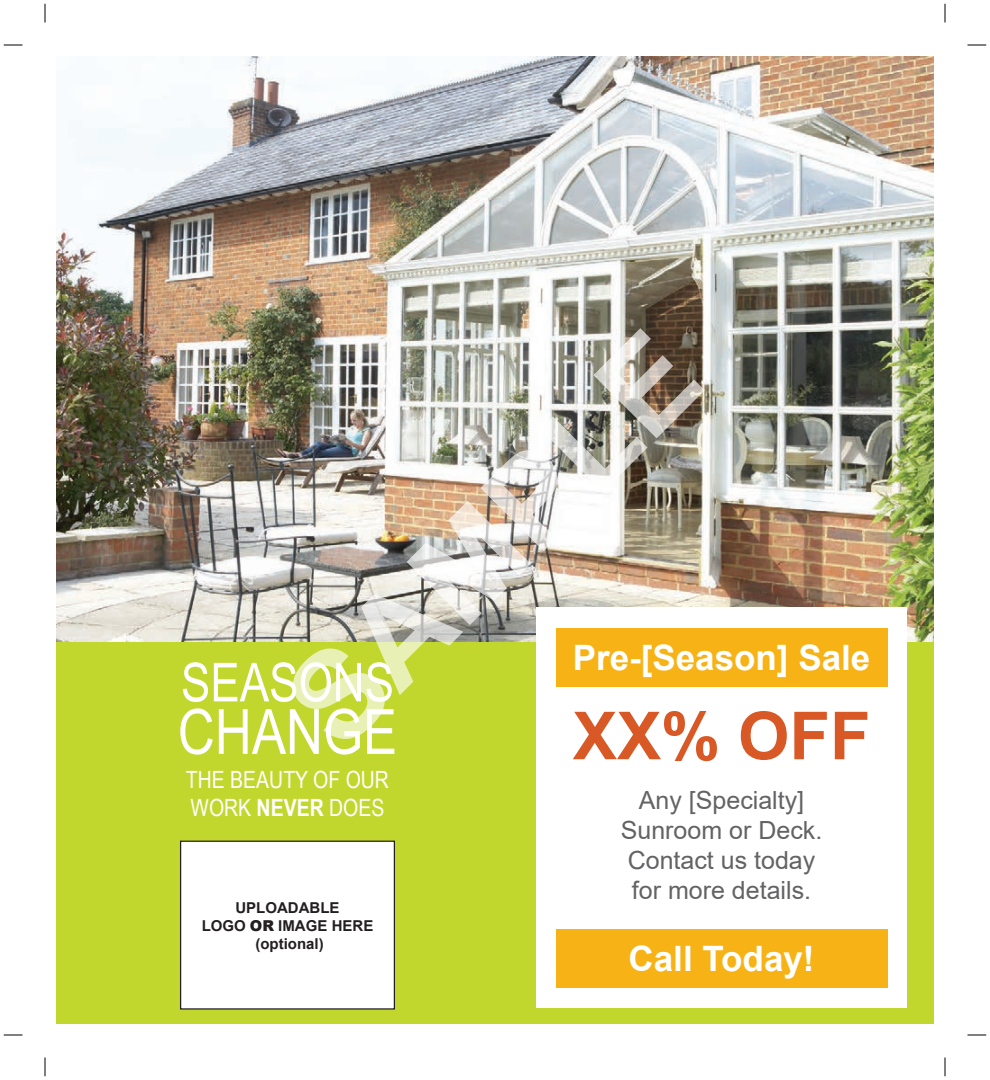
<style>
.page{position:relative;width:990px;height:1080px;background:#fff}
.page>*{position:absolute;margin:0;border:0;box-sizing:border-box;transform-origin:0 0}
.t1{font:700 125px "Arial";color:rgb(255 255 255/.65)}
.t2{font:700 66.25px "Arial";color:#d95926}
.t3{font:62.5px "Arial Narrow";color:#fff}
.t4{font:53.75px "Arial Narrow";color:#fff}
.t5{font:700 35px "Arial";color:#fff}
.t6{font:25px/30px "Arial";color:#636366;text-align:center}
.t7{font:23.75px/28.5px "Arial Narrow";color:#fff}
.t8{font:700 15px/18px "Arial";color:#231f20;text-align:center}
.s1{font-weight:700}
.s2{font-weight:900}
</style>
<div class="page">
<img style="left:56px;top:56px;width:878px;height:587px">
<div style="left:56px;top:643px;width:878px;height:381px;background:#c2d72e"></div>
<div style="left:536px;top:608px;width:371px;height:400px;background:#fff"></div>
<div style="left:556px;top:929px;width:331px;height:58px;background:#f7b315"></div>
<div style="left:556px;top:629px;width:331px;height:58px;background:#f7b315"></div>
<div style="left:181px;top:841px;width:213px;height:168px;background:#fff"></div>
<div style="left:180px;top:841px;width:215px;height:169px;border:1px solid #231f20"></div>
<svg style="left:4px;top:44px;width:18px;height:2px"></svg>
<svg style="left:968px;top:44px;width:18px;height:2px"></svg>
<svg style="left:4px;top:1034px;width:18px;height:2px"></svg>
<svg style="left:968px;top:1034px;width:18px;height:2px"></svg>
<svg style="left:44px;top:4px;width:2px;height:18px"></svg>
<svg style="left:44px;top:1058px;width:2px;height:18px"></svg>
<svg style="left:944px;top:4px;width:2px;height:18px"></svg>
<svg style="left:944px;top:1058px;width:2px;height:18px"></svg>
<h1 class="t1" style="left:252px;top:665px;width:522px;rotate:-45deg">SAMPLE</h1>
<h3 class="t5" style="left:573px;top:633px;width:299px">Pre-[Season] Sale</h3>
<h3 class="t4" style="left:181px;top:643px;width:215px">SEASONS</h3>
<h3 class="t3" style="left:178px;top:686px;width:221px">CHANGE</h3>
<p class="t7" style="left:186px;top:764px;width:205px">THE BEAUTY OF OUR<br>WORK <span class="s1">NEVER</span> DOES</p>
<h2 class="t2" style="left:573px;top:689px;width:299px">XX% OFF</h2>
<p class="t6" style="left:621px;top:785px;width:203px">Any [Specialty]<br>Sunroom or Deck.<br>Contact us today for more details.</p>
<p class="t8" style="left:202px;top:898px;width:173px">UPLOADABLE<br>LOGO <span class="s2">OR</span> IMAGE HERE (optional)</p>
<h3 class="t5" style="left:629px;top:934px;width:188px">Call Today!</h3>
</div>
